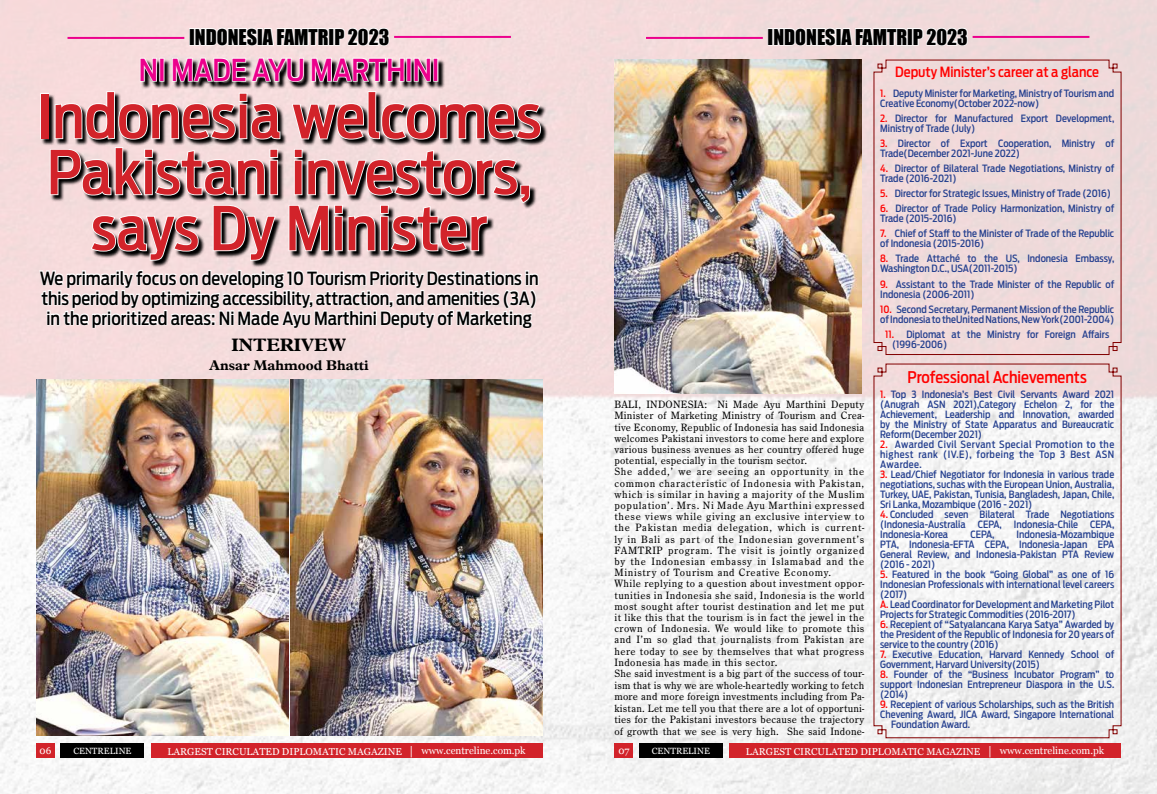
<style>
.page{position:relative;width:1157px;height:794px;background:#fff}
.page>*{position:absolute;margin:0;border:0;box-sizing:border-box;transform-origin:0 0}
.t1{font:500 60px/56px "Antenna Cond";color:#d2232a;text-align:center}
.t2{font:500 30px "Antenna Cond";color:#ec008c}
.t3{font:20px "Impact";color:#000}
.t4{font:500 18px/20px "Antenna Cond";letter-spacing:-.01em;color:#000;text-align:justify}
.t5{font:700 18px "Plantin OUP";color:#000}
.t6{font:500 16px "Antenna Cond";color:#f00}
.t7{font:500 14px "Antenna Cond";color:#f00}
.t8{font:700 14px "Plantin OUP";color:#000}
.t9{font:11px/11.3px "Century Old Sty TEE";letter-spacing:.04em;color:#000}
.t10{font:500 10px/10px "Antenna Cond";color:#25408f}
.t11{font:10px "Georgia";color:#fff}
.t12{font:9px "Georgia";color:#fff}
.s1{color:#f00}
.s2{font-size:12px}
</style>
<div class="page">
<img style="left:0;top:0;width:1157px;height:794px">
<div style="left:36px;top:743px;width:19px;height:15px;background:#d2232a"></div>
<div style="left:151px;top:743px;width:391px;height:15px;background:#d2232a"></div>
<div style="left:61px;top:743px;width:83px;height:15px;background:#000"></div>
<div style="left:614px;top:743px;width:19px;height:15px;background:#d2232a"></div>
<div style="left:729px;top:743px;width:392px;height:15px;background:#d2232a"></div>
<div style="left:639px;top:743px;width:83px;height:15px;background:#000"></div>
<svg style="left:41px;top:92px;width:507px;height:176px;background:#d8c2c3"></svg>
<div style="left:40px;top:93px;width:9px;height:46px;border:2px solid #fff"></div>
<svg style="left:54px;top:90px;width:227px;height:50px;background:#ab9f9f"></svg>
<svg style="left:290px;top:90px;width:252px;height:51px"></svg>
<svg style="left:49px;top:146px;width:230px;height:50px"></svg>
<svg style="left:90px;top:214px;width:110px;height:47px"></svg>
<svg style="left:212px;top:204px;width:65px;height:57px;background:#a69a9a"></svg>
<svg style="left:288px;top:148px;width:243px;height:104px;background:#b3a6a6"></svg>
<svg style="left:141px;top:59px;width:304px;height:30px;background:#9c8c8d"></svg>
<svg style="left:139px;top:57px;width:19px;height:25px"></svg>
<div style="left:159px;top:58px;width:5px;height:24px;border:2px solid #fff"></div>
<svg style="left:171px;top:55px;width:234px;height:28px"></svg>
<div style="left:406px;top:58px;width:5px;height:24px;border:2px solid #fff"></div>
<svg style="left:413px;top:57px;width:19px;height:25px"></svg>
<div style="left:433px;top:58px;width:5px;height:24px;border:2px solid #fff"></div>
<svg style="left:38px;top:268px;width:501px;height:61px"></svg>
<img style="left:36px;top:379px;width:252px;height:357px">
<img style="left:291px;top:379px;width:252px;height:357px">
<div style="left:767px;top:28px;width:6px;height:18px;border:2px solid #fff"></div>
<svg style="left:772px;top:9px;width:197px;height:39px"></svg>
<hr style="left:646px;top:37px;width:117px;height:2px;background:#ec008c">
<hr style="left:972px;top:36px;width:117px;height:2px;background:#ec008c">
<div style="left:873px;top:59px;width:249px;height:296px;background:#efdada"></div>
<svg style="left:873px;top:363px;width:249px;height:375px"></svg>
<div style="left:189px;top:28px;width:6px;height:18px;border:2px solid #fff"></div>
<svg style="left:194px;top:9px;width:196px;height:39px"></svg>
<hr style="left:67px;top:37px;width:117px;height:2px;background:#ec008c">
<hr style="left:394px;top:36px;width:117px;height:2px;background:#ec008c">
<img style="left:614px;top:60px;width:247px;height:333px">
<h3 class="t3" style="left:189px;top:21px;width:202px">INDONESIA FAMTRIP 2023</h3>
<h2 class="t2" style="left:139px;top:52px;width:278px">Ni Made Ayu Marthini</h2>
<h1 class="t1" style="left:37px;top:89px;width:506px">Indonesia welcomes<br>Pakistani investors, says Dy Minister</h1>
<h3 class="t4" style="left:40px;top:268px;width:500px">We primarily focus on developing 10 Tourism Priority Destinations in this period by optimizing accessibility, attraction, and amenities (3A) in the prioritized areas: Ni Made Ayu Marthini Deputy of Marketing</h3>
<h3 class="t5" style="left:231px;top:334px;width:116px">INTERIVEW</h3>
<h3 class="t8" style="left:209px;top:357px;width:161px">Ansar Mahmood Bhatti</h3>
<h3 class="t3" style="left:767px;top:21px;width:202px">INDONESIA FAMTRIP 2023</h3>
<p class="t9" style="left:614px;top:399px;width:251px">BALI, INDONESIA: Ni Made Ayu Marthini Deputy Minister of Marketing Ministry of Tourism and Crea&shy;tive Economy, Republic of Indonesia has said Indonesia welcomes Pakistani investors to come here and explore various business avenues as her country offered huge potential, especially in the tourism sector.<br>She added,’ we are seeing an opportunity in the common characteristic of Indonesia with Pakistan, which is similar in having a majority of the Muslim population’. Mrs. Ni Made Ayu Marthini expressed these views while giving an exclusive interview to the Pakistan media delegation, which is current&shy;ly in Bali as part of the Indonesian government’s FAMTRIP program. The visit is jointly organized by the Indonesian embassy in Islamabad and the Ministry of Tourism and Creative Economy.<br>While replying to a question about investment oppor&shy;tunities in Indonesia she said, Indonesia is the world most sought after tourist destination and let me put it like this that the tourism is in fact the jewel in the crown of Indonesia. We would like to promote this and I’m so glad that journalists from Pakistan are here today to see by themselves that what progress Indonesia has made in this sector.<br>She said investment is a big part of the success of tour&shy;ism that is why we are whole-heartedly working to fetch more and more foreign investments including from Pa&shy;kistan. Let me tell you that there are a lot of opportuni&shy;ties for the Pakistani investors because the trajectory of growth that we see is very high. She said Indone-</p>
<h3 class="t7" style="left:895px;top:64px;width:205px">Deputy Minister’s career at a glance</h3>
<p class="t10" style="left:880px;top:89px;width:235px"><span class="s1">1.</span> Deputy Minister for Marketing, Ministry of Tourism and<br>Creative Economy(October 2022-now)</p>
<p class="t10" style="left:880px;top:114px;width:236px"><span class="s1">2.</span> Director for Manufactured Export Development,<br>Ministry of Trade (July)</p>
<p class="t10" style="left:880px;top:139px;width:236px"><span class="s1">3.</span> Director of Export Cooperation, Ministry of<br>Trade(December 2021-June 2022)</p>
<p class="t10" style="left:880px;top:164px;width:236px"><span class="s1">4.</span> Director of Bilateral Trade Negotiations, Ministry of<br>Trade (2016-2021)</p>
<p class="t10" style="left:880px;top:189px;width:232px"><span class="s1">5.</span> Director for Strategic Issues, Ministry of Trade (2016)</p>
<p class="t10" style="left:880px;top:204px;width:236px"><span class="s1">6.</span> Director of Trade Policy Harmonization, Ministry of<br>Trade (2015-2016)</p>
<p class="t10" style="left:880px;top:229px;width:235px"><span class="s1">7.</span> Chief of Staff to the Minister of Trade of the Republic of Indonesia (2015-2016)</p>
<p class="t10" style="left:880px;top:254px;width:236px"><span class="s1">8.</span> Trade Attaché to the US, Indonesia Embassy,<br>Washington D.C., USA(2011-2015)</p>
<p class="t10" style="left:880px;top:279px;width:236px"><span class="s1">9.</span> Assistant to the Trade Minister of the Republic of<br>Indonesia (2006-2011)</p>
<p class="t10" style="left:880px;top:304px;width:235px"><span class="s1">10.</span> Second Secretary, Permanent Mission of the Republic of Indonesia to theUnited Nations, New York(2001-2004)</p>
<p class="t10" style="left:892px;top:329px;width:219px;text-indent:-7px"><span class="s1">11.</span> Diplomat at the Ministry for Foreign Affairs (1996-2006)</p>
<h3 class="t6" style="left:907px;top:368px;width:181px">Professional Achievements</h3>
<p class="t10" style="left:880px;top:389px;width:236px;text-align:justify"><span class="s1">1.</span> Top 3 Indonesia’s Best Civil Servants Award 2021 (Anugrah ASN 2021),Category Echelon 2, for the Achievement, Leadership and Innovation, awarded by the Ministry of State Apparatus and Bureaucratic Reform(December 2021)</p>
<p class="t10" style="left:880px;top:439px;width:236px;text-align:justify"><span class="s1">2.</span> Awarded Civil Servant Special Promotion to the highest rank (IV.E), forbeing the Top 3 Best ASN Awardee.</p>
<p class="t10" style="left:880px;top:469px;width:236px;text-align:justify"><span class="s1">3.</span> Lead/Chief Negotiator for Indonesia in various trade negotiations, suchas with the European Union, Australia, Turkey, UAE, Pakistan, Tunisia, Bangladesh, Japan, Chile, Sri Lanka, Mozambique (2016 - 2021)</p>
<p class="t10" style="left:880px;top:509px;width:236px;text-align:justify"><span class="s1">4.</span> Concluded seven Bilateral Trade Negotiations (Indonesia-Australia CEPA, Indonesia-Chile CEPA, Indonesia-Korea</p>
<p class="t10" style="left:970px;top:529px;width:26px">CEPA,</p>
<p class="t10" style="left:1016px;top:529px;width:99px">Indonesia-Mozambique</p>
<p class="t10" style="left:880px;top:539px;width:90px">PTA, Indonesia-EFTA</p>
<p class="t10" style="left:880px;top:539px;width:236px;text-align:justify;text-indent:105px">CEPA, Indonesia-Japan EPA General Review, and Indonesia-Pakistan PTA Review (2016 - 2021)</p>
<p class="t10" style="left:880px;top:569px;width:236px"><span class="s1">5.</span> Featured in the book “Going Global” as one of 16<br>Indonesian Professionals with international level careers (2017)<br><span class="s1">A.</span> Lead Coordinator for Development and Marketing Pilot Projects for Strategic Commodities (2016-2017)</p>
<p class="t10" style="left:880px;top:619px;width:236px;text-align:justify"><span class="s1">6.</span> Recepient of “Satyalancana Karya Satya” Awarded by the President of the Republic of Indonesia for 20 years of service to the country (2016)</p>
<p class="t10" style="left:880px;top:649px;width:235px"><span class="s1">7.</span> Executive Education, Harvard Kennedy School of<br>Government, Harvard University(2015)</p>
<p class="t10" style="left:880px;top:669px;width:236px;text-align:justify"><span class="s1">8.</span> Founder of the “Business Incubator Program” to support Indonesian Entrepreneur Diaspora in the U.S. (2014)</p>
<p class="t10" style="left:880px;top:699px;width:236px"><span class="s1">9.</span> Recepient of various Scholarships, such as the British</p>
<p class="t10" style="left:880px;top:709px;width:236px">Chevening Award, JICA Award, Singapore International</p>
<p class="t10" style="left:891px;top:719px;width:80px">Foundation Award.</p>
<p class="t11" style="left:40px;top:744px;width:13px">06</p>
<p class="t12" style="left:73px;top:746px;width:13px">Centreline</p>
<p class="t11" style="left:167px;top:745px;width:360px">LARGEST CIRCULATED DIPLOMATIC MAGAZINE <span class="s2">|</span> www.centreline.com.pk</p>
<p class="t11" style="left:618px;top:744px;width:13px">07</p>
<p class="t12" style="left:652px;top:746px;width:13px">Centreline</p>
<p class="t11" style="left:746px;top:745px;width:360px">LARGEST CIRCULATED DIPLOMATIC MAGAZINE <span class="s2">|</span> www.centreline.com.pk</p>
</div>
